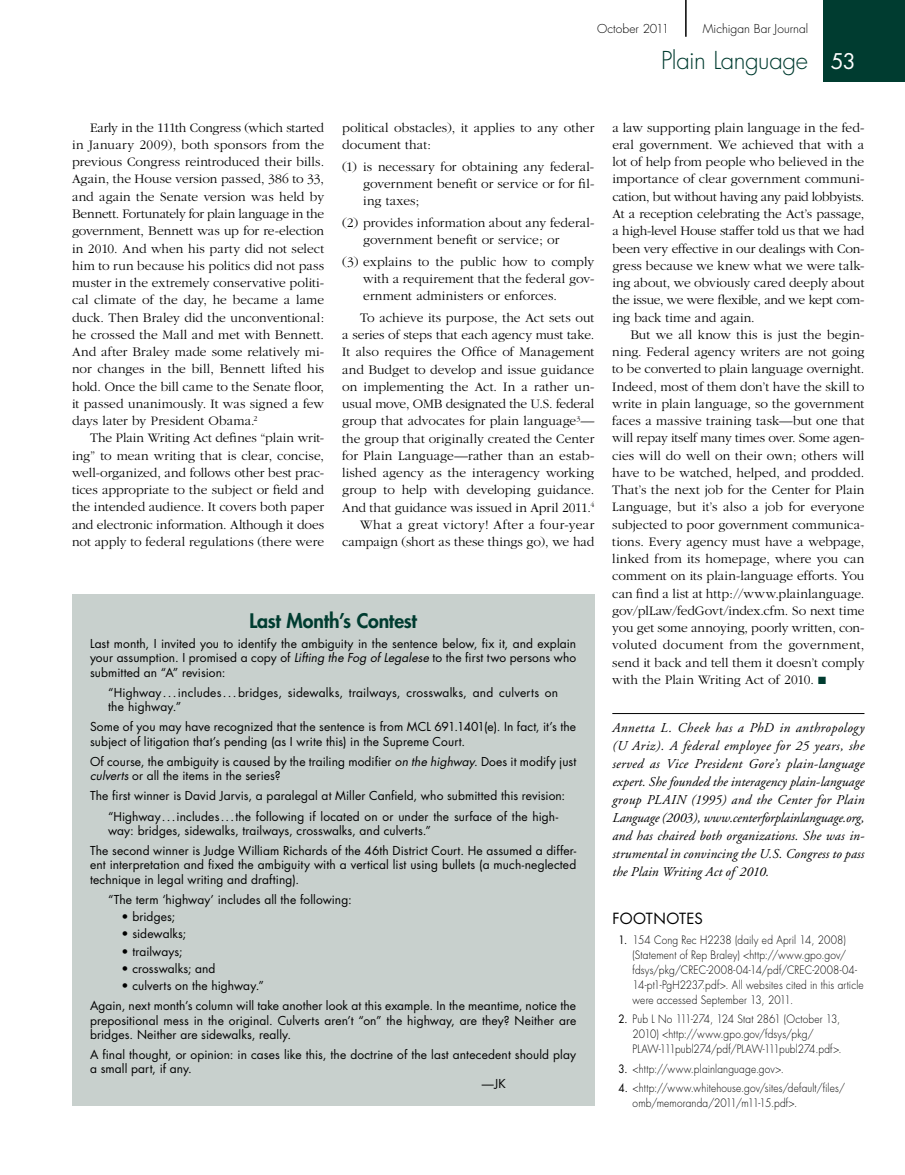
<style>
.page{position:relative;width:905px;height:1175px;background:#fff}
.page>*{position:absolute;margin:0;border:0;box-sizing:border-box;transform-origin:0 0}
.t1{font:300 24px "Futura";letter-spacing:-.02em;color:#003c30}
.t2{font:800 19.5px "Futura";letter-spacing:-.015em;color:#003c30}
.t3{font:15px "Futura";letter-spacing:.02em;color:#000}
.t4{font:300 13.5px/17.2px "Garamond";color:#000;text-align:justify}
.t5{font:italic 13.5px/18px "Adobe Garamond";letter-spacing:.01em;color:#000;text-align:justify}
.t6{font:12px/14.2px "Futura";letter-spacing:.01em;color:#000}
.t7{font:300 12px "Futura";letter-spacing:.005em;color:#000}
.t8{font:300 11.25px/15px "Futura";letter-spacing:.015em;color:#000;scale:.9 1}
.s1{font-weight:400;font-size:21px;color:#fff}
.s2{font-style:italic}
.s3{color:#003c30}
.s4{font-weight:400}
</style>
<div class="page">
<div style="left:823px;top:0;width:81px;height:82px;background:#003c30"></div>
<hr style="left:685px;top:0;width:1px;height:37px;background:#000">
<hr style="left:612px;top:713px;width:252px;height:1px;background:#000">
<div style="left:72px;top:594px;width:522px;height:512px;background:#c8d0cd"></div>
<p class="t7" style="left:597px;top:21px;width:74px">October 2011</p>
<p class="t7" style="left:702px;top:21px;width:107px">Michigan Bar Journal</p>
<h1 class="t1" style="left:661px;top:45px;width:196px">Plain Language <span class="s1">53</span></h1>
<p class="t4" style="left:72px;top:119px;width:254px;text-indent:18px">Early in the 111th Congress (which started in January 2009), both sponsors from the previous Congress reintroduced their bills.<br>Again, the House version passed, 386 to 33, and again the Senate version was held by Bennett. Fortunately for plain language in the government, Bennett was up for re-election in 2010. And when his party did not select him to run because his politics did not pass muster in the extremely conservative politi&shy;cal climate of the day, he became a lame duck. Then Braley did the unconventional: he crossed the Mall and met with Bennett.<br>And after Braley made some relatively mi&shy;nor changes in the bill, Bennett lifted his hold. Once the bill came to the Senate floor, it passed unanimously. It was signed a few days later by President Obama.<sup>2</sup></p>
<p class="t4" style="left:72px;top:430px;width:254px;text-indent:18px">The Plain Writing Act defines “plain writ&shy;ing” to mean writing that is clear, concise, well-organized, and follows other best prac&shy;tices appropriate to the subject or field and the intended audience. It covers both paper and electronic information. Although it does not apply to federal regulations (there were</p>
<p class="t4" style="left:342px;top:119px;width:254px">political obstacles), it applies to any other document that:</p>
<p class="t4" style="left:363px;top:158px;width:232px;text-indent:-21px">(1) is necessary for obtaining any federal&shy;government benefit or service or for fil&shy;ing taxes;</p>
<p class="t4" style="left:363px;top:214px;width:232px;text-indent:-21px">(2) provides information about any federal&shy;government benefit or service; or</p>
<p class="t4" style="left:363px;top:253px;width:232px;text-indent:-21px">(3) explains to the public how to comply with a requirement that the federal gov&shy;ernment administers or enforces.</p>
<p class="t4" style="left:342px;top:309px;width:254px;text-align:right">To achieve its purpose, the Act sets out<br>a series of steps that each agency must take.<br>It also requires the Office of Management and Budget to develop and issue guidance on implementing the Act. In a rather un&shy;usual move, OMB designated the U.S. federal group that advocates for plain language<sup>3</sup>— the group that originally created the Center for Plain Language—rather than an estab&shy;lished agency as the interagency working group to help with developing guidance.<br>And that guidance was issued in April 2011.<sup>4<br></sup>What a great victory! After a four-year campaign (short as these things go), we had</p>
<h2 class="t2" style="left:249px;top:607px;width:169px">Last Month’s Contest</h2>
<p class="t6" style="left:90px;top:636px;width:487px;text-align:justify">Last month, I invited you to identify the ambiguity in the sentence below, fix it, and explain your assumption. I promised a copy of <span class="s2">Lifting the Fog of Legalese</span> to the first two persons who submitted an “A” revision:</p>
<p class="t6" style="left:108px;top:685px;width:451px">“Highway...includes...bridges, sidewalks, trailways, crosswalks, and culverts on the highway.”</p>
<p class="t6" style="left:90px;top:719px;width:487px">Some of you may have recognized that the sentence is from MCL 691.1401(e). In fact, it’s the subject of litigation that’s pending (as I write this) in the Supreme Court.</p>
<p class="t6" style="left:90px;top:754px;width:487px">Of course, the ambiguity is caused by the trailing modifier <span class="s2">on the highway</span>. Does it modify just <span class="s2">culverts</span> or all the items in the series?</p>
<p class="t6" style="left:108px;top:785px;width:458px;line-height:20.2px;text-indent:-18px">The first winner is David Jarvis, a paralegal at Miller Canfield, who submitted this revision: “Highway...includes...the following if located on or under the surface of the high-</p>
<p class="t6" style="left:90px;top:820px;width:487px;line-height:20.2px;text-indent:18px">way: bridges, sidewalks, trailways, crosswalks, and culverts.”<br>The second winner is Judge William Richards of the 46th District Court. He assumed a differ-</p>
<p class="t6" style="left:90px;top:857px;width:488px">ent interpretation and fixed the ambiguity with a vertical list using bullets (a much-neglected technique in legal writing and drafting).</p>
<p class="t6" style="left:108px;top:892px;width:245px">“The term ‘highway’ includes all the following:</p>
<p class="t6" style="left:122px;top:909px;width:55px">• bridges;</p>
<p class="t6" style="left:122px;top:926px;width:66px">• sidewalks;</p>
<p class="t6" style="left:122px;top:943px;width:62px">• trailways;</p>
<p class="t6" style="left:122px;top:961px;width:95px">• crosswalks; and</p>
<p class="t6" style="left:90px;top:975px;width:487px;line-height:20.2px;text-indent:32px">• culverts on the highway.”<br>Again, next month’s column will take another look at this example. In the meantime, notice the</p>
<p class="t6" style="left:90px;top:1012px;width:487px">prepositional mess in the original. Culverts aren’t “on” the highway, are they? Neither are bridges. Neither are sidewalks, really.</p>
<p class="t6" style="left:90px;top:1047px;width:487px">A final thought, or opinion: in cases like this, the doctrine of the last antecedent should play</p>
<p class="t6" style="left:90px;top:1061px;width:103px">a small part, if any.</p>
<p class="t6" style="left:482px;top:1075px;width:25px">—JK</p>
<p class="t4" style="left:612px;top:119px;width:254px">a law supporting plain language in the fed&shy;eral government. We achieved that with a lot of help from people who believed in the importance of clear government communi&shy;cation, but without having any paid lobbyists.<br>At a reception celebrating the Act’s passage, a high-level House staffer told us that we had been very effective in our dealings with Con&shy;gress because we knew what we were talk&shy;ing about, we obviously cared deeply about the issue, we were flexible, and we kept com&shy;ing back time and again.</p>
<p class="t4" style="left:612px;top:326px;width:254px;text-indent:18px">But we all know this is just the begin&shy;ning. Federal agency writers are not going to be converted to plain language overnight.<br>Indeed, most of them don’t have the skill to write in plain language, so the government faces a massive training task—but one that will repay itself many times over. Some agen&shy;cies will do well on their own; others will have to be watched, helped, and prodded.<br>That’s the next job for the Center for Plain Language, but it’s also a job for everyone subjected to poor government communica&shy;tions. Every agency must have a webpage, linked from its homepage, where you can comment on its plain-language efforts. You can find a list at http://www.plainlanguage. gov/plLaw/fedGovt/index.cfm. So next time you get some annoying, poorly written, con&shy;voluted document from the government, send it back and tell them it doesn’t comply with the Plain Writing Act of 2010. <span class="s3">■</span></p>
<p class="t5" style="left:612px;top:719px;width:254px">Annetta L. Cheek has a PhD in anthropology (U Ariz). A federal employee for 25 years, she served as Vice President Gore’s plain-language expert. She founded the interagency plain-language group PLAIN (1995) and the Center for Plain Language (2003), www.centerforplainlanguage.org, and has chaired both organizations. She was in&shy;strumental in convincing the U.S. Congress to pass the Plain Writing Act of 2010.</p>
<p class="t3" style="left:612px;top:908px;width:92px">FOOTNOTES</p>
<p class="t8" style="left:632px;top:932px;width:258px;text-indent:-14px"><span class="s4">1.</span> 154 Cong Rec H2238 (daily ed April 14, 2008) (Statement of Rep Braley) &lt;http://www.gpo.gov/ fdsys/pkg/CREC-2008-04-14/pdf/CREC-2008-04- 14-pt1-PgH2237.pdf&gt;. All websites cited in this article were accessed September 13, 2011.</p>
<p class="t8" style="left:632px;top:1011px;width:234px;text-indent:-14px"><span class="s4">2.</span> Pub L No 111-274, 124 Stat 2861 (October 13,<br>2010) &lt;http://www.gpo.gov/fdsys/pkg/<br>PLAW-111publ274/pdf/PLAW-111publ274.pdf&gt;.</p>
<p class="t8" style="left:618px;top:1061px;width:185px"><span class="s4">3.</span> &lt;http://www.plainlanguage.gov&gt;.</p>
<p class="t8" style="left:632px;top:1080px;width:238px;text-indent:-14px"><span class="s4">4.</span> &lt;http://www.whitehouse.gov/sites/default/files/ omb/memoranda/2011/m11-15.pdf&gt;.</p>
</div>
